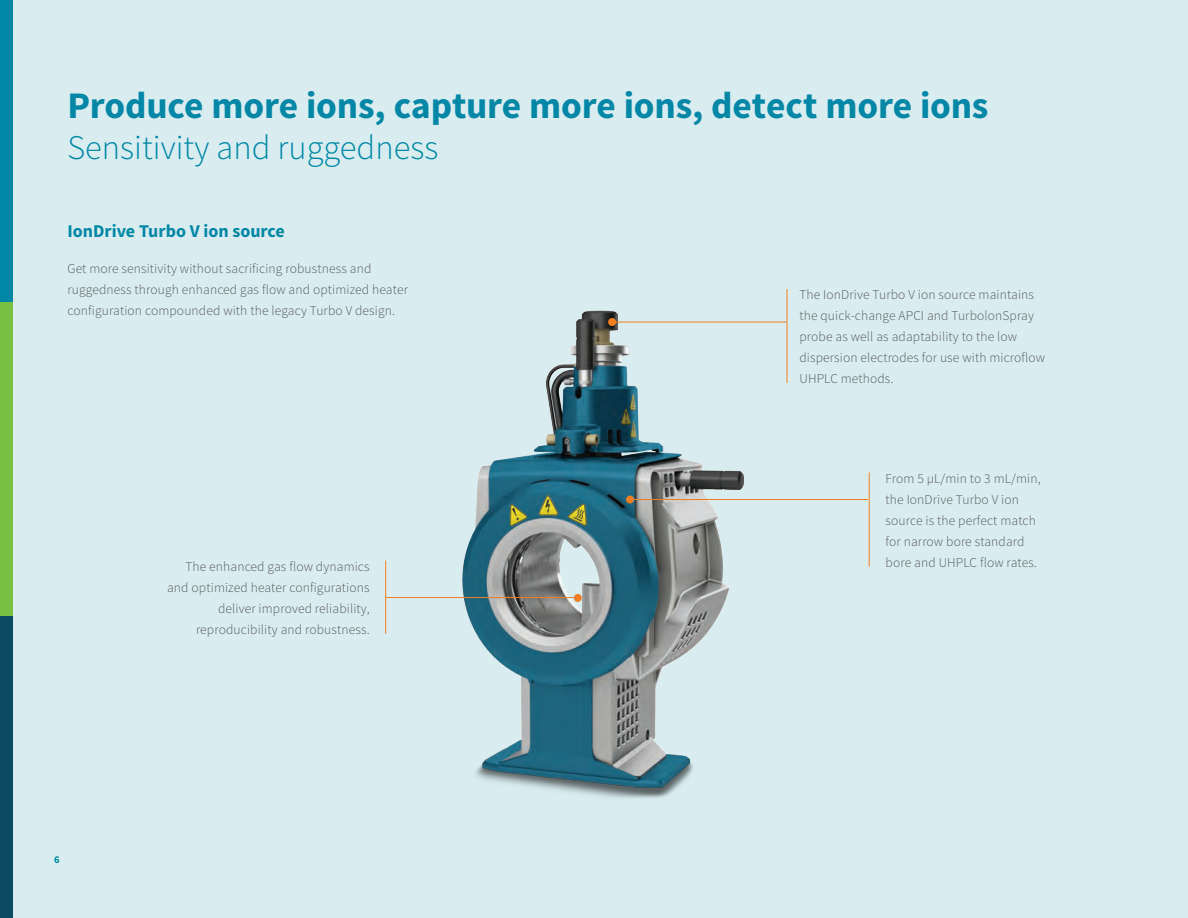
<style>
.page{position:relative;width:1188px;height:918px;background:#d9edf1}
.page>*{position:absolute;margin:0;border:0;box-sizing:border-box;transform-origin:0 0}
.t1{font:700 37.5px "Source Sans Pro";letter-spacing:-.005em;color:#0087a6}
.t2{font:300 34.5px "Source Sans Pro";color:#0087a6}
.t3{font:700 18px "Source Sans Pro";color:#0087a6}
.t4{font:300 13.5px/21px "Source Sans Pro";letter-spacing:.01em;color:#57585a}
.t5{font:700 10.5px "Source Sans Pro";color:#0087a6}
</style>
<div class="page">
<div style="left:0;top:302px;width:13px;height:314px;background:#78c042"></div>
<div style="left:0;top:0;width:13px;height:302px;background:#0087a6"></div>
<div style="left:0;top:616px;width:13px;height:302px;background:#0c4a63"></div>
<img style="left:385px;top:289px;width:403px;height:509px">
<hr style="left:630px;top:499px;width:238px;height:1px;background:#f27e22">
<hr style="left:611px;top:322px;width:176px;height:1px;background:#f27e22">
<hr style="left:386px;top:597px;width:188px;height:1px;background:#f27e22">
<div style="left:626px;top:495px;width:8px;height:9px;background:#f27e22;border-radius:50%"></div>
<div style="left:608px;top:318px;width:8px;height:8px;background:#f27e22;border-radius:50%"></div>
<div style="left:574px;top:594px;width:8px;height:8px;background:#f27e22;border-radius:50%"></div>
<hr style="left:787px;top:289px;width:1px;height:94px;background:#f27e22">
<hr style="left:869px;top:472px;width:1px;height:95px;background:#f27e22">
<hr style="left:385px;top:561px;width:1px;height:73px;background:#f27e22">
<h1 class="t1" style="left:68px;top:81px;width:923px">Produce more ions, capture more ions, detect more ions</h1>
<h2 class="t2" style="left:68px;top:127px;width:372px">Sensitivity and ruggedness</h2>
<h3 class="t3" style="left:68px;top:220px;width:219px">IonDrive Turbo V ion source</h3>
<p class="t4" style="left:68px;top:258px;width:342px">Get more sensitivity without sacrificing robustness and ruggedness through enhanced gas flow and optimized heater configuration compounded with the legacy Turbo V design.</p>
<p class="t4" style="left:167px;top:556px;width:204px;text-align:right">The enhanced gas flow dynamics and optimized heater configurations deliver improved reliability, reproducibility and robustness.</p>
<p class="t4" style="left:799px;top:284px;width:247px">The IonDrive Turbo V ion source maintains the quick-change APCI and TurbolonSpray probe as well as adaptability to the low dispersion electrodes for use with microflow UHPLC methods.</p>
<p class="t4" style="left:886px;top:468px;width:157px">From 5 µL/min to 3 mL/min, the IonDrive Turbo V ion source is the perfect match for narrow bore standard bore and UHPLC flow rates.</p>
<p class="t5" style="left:54px;top:853px;width:7px">6</p>
</div>
